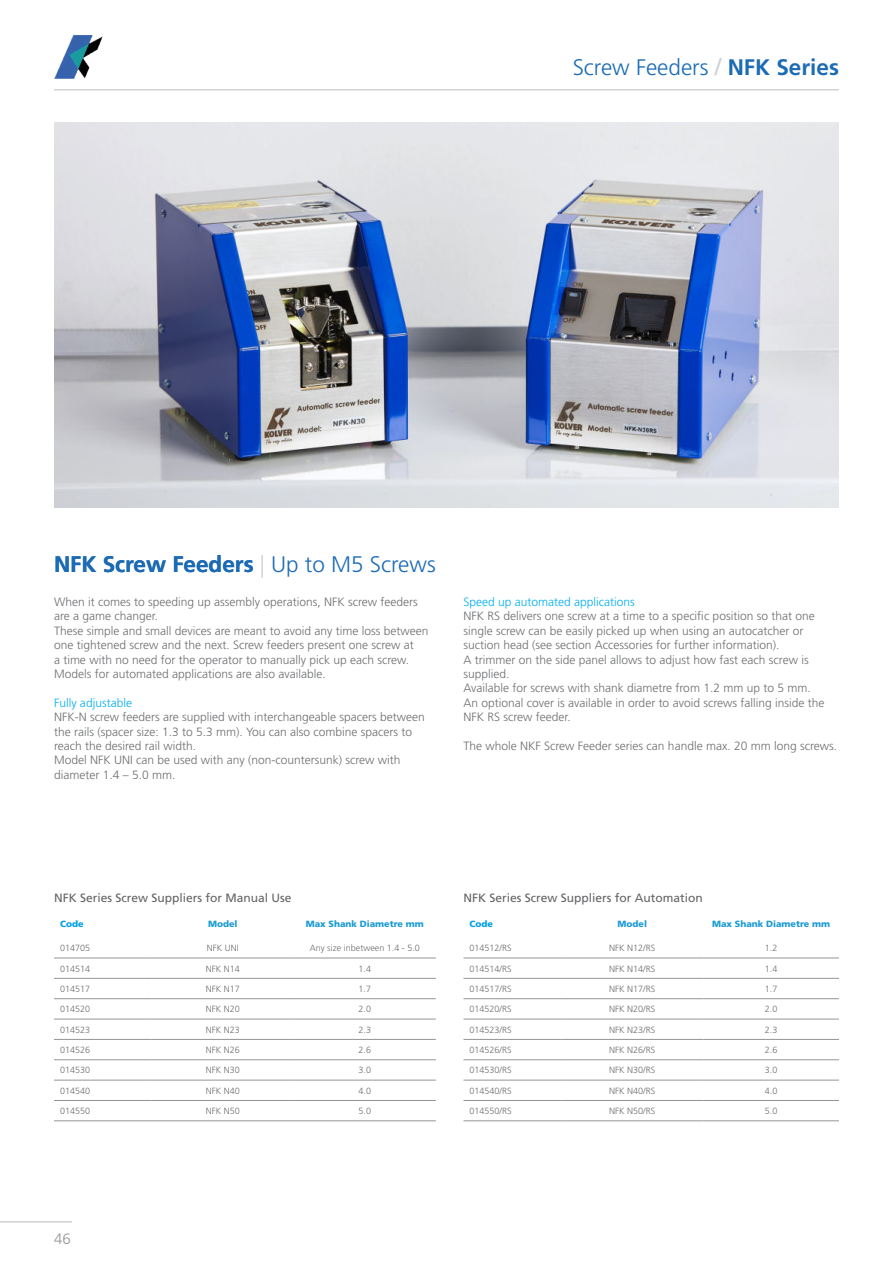
<style>
.page{position:relative;width:893px;height:1263px;background:#fff}
.page>*{position:absolute;margin:0;border:0;box-sizing:border-box;transform-origin:0 0}
.t1{font:700 22.5px "Frutiger LT Std";color:#1b6bb5}
.t2{font:300 22.5px "Frutiger LT Std";color:#1b6bb5}
.t3{font:300 15px "Frutiger LT Std";color:#939598}
.t4{font:300 12px/14.4px "Frutiger LT Std";color:#6d6e71}
.t5{font:12px "Frutiger LT Std";color:#636366}
.t6{font:300 12px "Frutiger LT Std";color:#00aeef}
.t7{font:300 9px "Frutiger LT Std";color:#6d6e71}
.t8{font:900 9px "Frutiger LT Std";color:#1c9bd4}
.t9{font:900 9px "Frutiger LT Std";color:#009fe3}
.s1{font-weight:400;font-size:24px;color:#d1d2d4}
.s2{font-weight:700}
.s3{font-weight:300;color:#d2d3d2}
.s4{font-weight:300}
</style>
<div class="page">
<hr style="left:54px;top:89px;width:785px;height:1px;background:#d1d2d4">
<img style="left:54px;top:36px;width:48px;height:42px">
<hr style="left:0;top:1221px;width:72px;height:1px;background:#d1d2d4">
<hr style="left:54px;top:958px;width:98px;height:1px;background:#939598">
<hr style="left:152px;top:958px;width:142px;height:1px;background:#939598">
<hr style="left:294px;top:958px;width:142px;height:1px;background:#939598">
<hr style="left:54px;top:978px;width:98px;height:1px;background:#939598">
<hr style="left:152px;top:978px;width:142px;height:1px;background:#939598">
<hr style="left:294px;top:978px;width:142px;height:1px;background:#939598">
<hr style="left:54px;top:998px;width:98px;height:1px;background:#939598">
<hr style="left:152px;top:998px;width:142px;height:1px;background:#939598">
<hr style="left:294px;top:998px;width:142px;height:1px;background:#939598">
<hr style="left:54px;top:1019px;width:98px;height:1px;background:#939598">
<hr style="left:152px;top:1019px;width:142px;height:1px;background:#939598">
<hr style="left:294px;top:1019px;width:142px;height:1px;background:#939598">
<hr style="left:54px;top:1039px;width:98px;height:1px;background:#939598">
<hr style="left:152px;top:1039px;width:142px;height:1px;background:#939598">
<hr style="left:294px;top:1039px;width:142px;height:1px;background:#939598">
<hr style="left:54px;top:1059px;width:98px;height:1px;background:#939598">
<hr style="left:152px;top:1059px;width:142px;height:1px;background:#939598">
<hr style="left:294px;top:1059px;width:142px;height:1px;background:#939598">
<hr style="left:54px;top:1080px;width:98px;height:1px;background:#939598">
<hr style="left:152px;top:1080px;width:142px;height:1px;background:#939598">
<hr style="left:294px;top:1080px;width:142px;height:1px;background:#939598">
<hr style="left:54px;top:1100px;width:98px;height:1px;background:#939598">
<hr style="left:152px;top:1100px;width:142px;height:1px;background:#939598">
<hr style="left:294px;top:1100px;width:142px;height:1px;background:#939598">
<hr style="left:54px;top:1120px;width:98px;height:1px;background:#939598">
<hr style="left:152px;top:1120px;width:142px;height:1px;background:#939598">
<hr style="left:294px;top:1120px;width:142px;height:1px;background:#939598">
<hr style="left:463px;top:958px;width:98px;height:1px;background:#939598">
<hr style="left:561px;top:958px;width:142px;height:1px;background:#939598">
<hr style="left:703px;top:958px;width:136px;height:1px;background:#939598">
<hr style="left:463px;top:978px;width:98px;height:1px;background:#939598">
<hr style="left:561px;top:978px;width:142px;height:1px;background:#939598">
<hr style="left:703px;top:978px;width:136px;height:1px;background:#939598">
<hr style="left:463px;top:998px;width:98px;height:1px;background:#939598">
<hr style="left:561px;top:998px;width:142px;height:1px;background:#939598">
<hr style="left:703px;top:998px;width:136px;height:1px;background:#939598">
<hr style="left:463px;top:1019px;width:98px;height:1px;background:#939598">
<hr style="left:561px;top:1019px;width:142px;height:1px;background:#939598">
<hr style="left:703px;top:1019px;width:136px;height:1px;background:#939598">
<hr style="left:463px;top:1039px;width:98px;height:1px;background:#939598">
<hr style="left:561px;top:1039px;width:142px;height:1px;background:#939598">
<hr style="left:703px;top:1039px;width:136px;height:1px;background:#939598">
<hr style="left:463px;top:1059px;width:98px;height:1px;background:#939598">
<hr style="left:561px;top:1059px;width:142px;height:1px;background:#939598">
<hr style="left:703px;top:1059px;width:136px;height:1px;background:#939598">
<hr style="left:463px;top:1080px;width:98px;height:1px;background:#939598">
<hr style="left:561px;top:1080px;width:142px;height:1px;background:#939598">
<hr style="left:703px;top:1080px;width:136px;height:1px;background:#939598">
<hr style="left:463px;top:1100px;width:98px;height:1px;background:#939598">
<hr style="left:561px;top:1100px;width:142px;height:1px;background:#939598">
<hr style="left:703px;top:1100px;width:136px;height:1px;background:#939598">
<hr style="left:463px;top:1120px;width:98px;height:1px;background:#939598">
<hr style="left:561px;top:1120px;width:142px;height:1px;background:#939598">
<hr style="left:703px;top:1120px;width:136px;height:1px;background:#939598">
<img style="left:54px;top:122px;width:785px;height:386px">
<h1 class="t2" style="left:573px;top:58px;width:268px">Screw Feeders <span class="s1">/</span> <span class="s2">NFK Series</span></h1>
<h1 class="t1" style="left:54px;top:555px;width:383px">NFK Screw Feeders <span class="s3">|</span> <span class="s4">Up to M5 Screws</span></h1>
<p class="t4" style="left:54px;top:596px;width:376px">When it comes to speeding up assembly operations, NFK screw feeders are a game changer.<br>These simple and small devices are meant to avoid any time loss between one tightened screw and the next. Screw feeders present one screw at<br>a time with no need for the operator to manually pick up each screw.<br>Models for automated applications are also available.</p>
<p class="t6" style="left:54px;top:698px;width:79px">Fully adjustable</p>
<p class="t4" style="left:54px;top:711px;width:372px">NFK-N screw feeders are supplied with interchangeable spacers between the rails (spacer size: 1.3 to 5.3 mm). You can also combine spacers to reach the desired rail width.<br>Model NFK UNI can be used with any (non-countersunk) screw with diameter 1.4 – 5.0 mm.</p>
<p class="t6" style="left:463px;top:597px;width:173px">Speed up automated applications</p>
<p class="t4" style="left:463px;top:610px;width:362px">NFK RS delivers one screw at a time to a specific position so that one single screw can be easily picked up when using an autocatcher or suction head (see section Accessories for further information).<br>A trimmer on the side panel allows to adjust how fast each screw is supplied.<br>Available for screws with shank diametre from 1.2 mm up to 5 mm.<br>An optional cover is available in order to avoid screws falling inside the NFK RS screw feeder.</p>
<p class="t4" style="left:463px;top:740px;width:375px">The whole NKF Screw Feeder series can handle max. 20 mm long screws.</p>
<p class="t5" style="left:54px;top:893px;width:239px">NFK Series Screw Suppliers for Manual Use</p>
<p class="t9" style="left:60px;top:920px;width:25px">Code</p>
<p class="t8" style="left:208px;top:920px;width:31px">Model</p>
<p class="t8" style="left:306px;top:920px;width:120px">Max Shank Diametre mm</p>
<p class="t7" style="left:60px;top:944px;width:32px">014705</p>
<p class="t7" style="left:207px;top:944px;width:34px">NFK UNI</p>
<p class="t7" style="left:310px;top:944px;width:112px">Any size inbetween 1.4 - 5.0</p>
<p class="t7" style="left:60px;top:965px;width:32px">014514</p>
<p class="t7" style="left:206px;top:965px;width:36px">NFK N14</p>
<p class="t7" style="left:359px;top:965px;width:14px">1.4</p>
<p class="t7" style="left:60px;top:985px;width:32px">014517</p>
<p class="t7" style="left:206px;top:985px;width:36px">NFK N17</p>
<p class="t7" style="left:359px;top:985px;width:14px">1.7</p>
<p class="t7" style="left:60px;top:1005px;width:32px">014520</p>
<p class="t7" style="left:206px;top:1005px;width:36px">NFK N20</p>
<p class="t7" style="left:359px;top:1005px;width:14px">2.0</p>
<p class="t7" style="left:60px;top:1026px;width:32px">014523</p>
<p class="t7" style="left:206px;top:1026px;width:36px">NFK N23</p>
<p class="t7" style="left:359px;top:1026px;width:14px">2.3</p>
<p class="t7" style="left:60px;top:1046px;width:32px">014526</p>
<p class="t7" style="left:206px;top:1046px;width:36px">NFK N26</p>
<p class="t7" style="left:359px;top:1046px;width:14px">2.6</p>
<p class="t7" style="left:60px;top:1066px;width:32px">014530</p>
<p class="t7" style="left:206px;top:1066px;width:36px">NFK N30</p>
<p class="t7" style="left:359px;top:1066px;width:14px">3.0</p>
<p class="t7" style="left:60px;top:1087px;width:32px">014540</p>
<p class="t7" style="left:206px;top:1087px;width:36px">NFK N40</p>
<p class="t7" style="left:359px;top:1087px;width:14px">4.0</p>
<p class="t7" style="left:60px;top:1107px;width:32px">014550</p>
<p class="t7" style="left:206px;top:1107px;width:36px">NFK N50</p>
<p class="t7" style="left:359px;top:1107px;width:14px">5.0</p>
<p class="t5" style="left:463px;top:893px;width:241px">NFK Series Screw Suppliers for Automation</p>
<p class="t9" style="left:469px;top:920px;width:25px">Code</p>
<p class="t8" style="left:617px;top:920px;width:31px">Model</p>
<p class="t8" style="left:712px;top:920px;width:120px">Max Shank Diametre mm</p>
<p class="t7" style="left:469px;top:944px;width:44px">014512/RS</p>
<p class="t7" style="left:609px;top:944px;width:48px">NFK N12/RS</p>
<p class="t7" style="left:765px;top:944px;width:14px">1.2</p>
<p class="t7" style="left:469px;top:965px;width:44px">014514/RS</p>
<p class="t7" style="left:609px;top:965px;width:48px">NFK N14/RS</p>
<p class="t7" style="left:765px;top:965px;width:14px">1.4</p>
<p class="t7" style="left:469px;top:985px;width:44px">014517/RS</p>
<p class="t7" style="left:609px;top:985px;width:48px">NFK N17/RS</p>
<p class="t7" style="left:765px;top:985px;width:14px">1.7</p>
<p class="t7" style="left:469px;top:1005px;width:44px">014520/RS</p>
<p class="t7" style="left:609px;top:1005px;width:48px">NFK N20/RS</p>
<p class="t7" style="left:765px;top:1005px;width:14px">2.0</p>
<p class="t7" style="left:469px;top:1026px;width:44px">014523/RS</p>
<p class="t7" style="left:609px;top:1026px;width:48px">NFK N23/RS</p>
<p class="t7" style="left:765px;top:1026px;width:14px">2.3</p>
<p class="t7" style="left:469px;top:1046px;width:44px">014526/RS</p>
<p class="t7" style="left:609px;top:1046px;width:48px">NFK N26/RS</p>
<p class="t7" style="left:765px;top:1046px;width:14px">2.6</p>
<p class="t7" style="left:469px;top:1066px;width:44px">014530/RS</p>
<p class="t7" style="left:609px;top:1066px;width:48px">NFK N30/RS</p>
<p class="t7" style="left:765px;top:1066px;width:14px">3.0</p>
<p class="t7" style="left:469px;top:1087px;width:44px">014540/RS</p>
<p class="t7" style="left:609px;top:1087px;width:48px">NFK N40/RS</p>
<p class="t7" style="left:765px;top:1087px;width:14px">4.0</p>
<p class="t7" style="left:469px;top:1107px;width:44px">014550/RS</p>
<p class="t7" style="left:609px;top:1107px;width:48px">NFK N50/RS</p>
<p class="t7" style="left:765px;top:1107px;width:14px">5.0</p>
<p class="t3" style="left:54px;top:1232px;width:18px">46</p>
</div>
